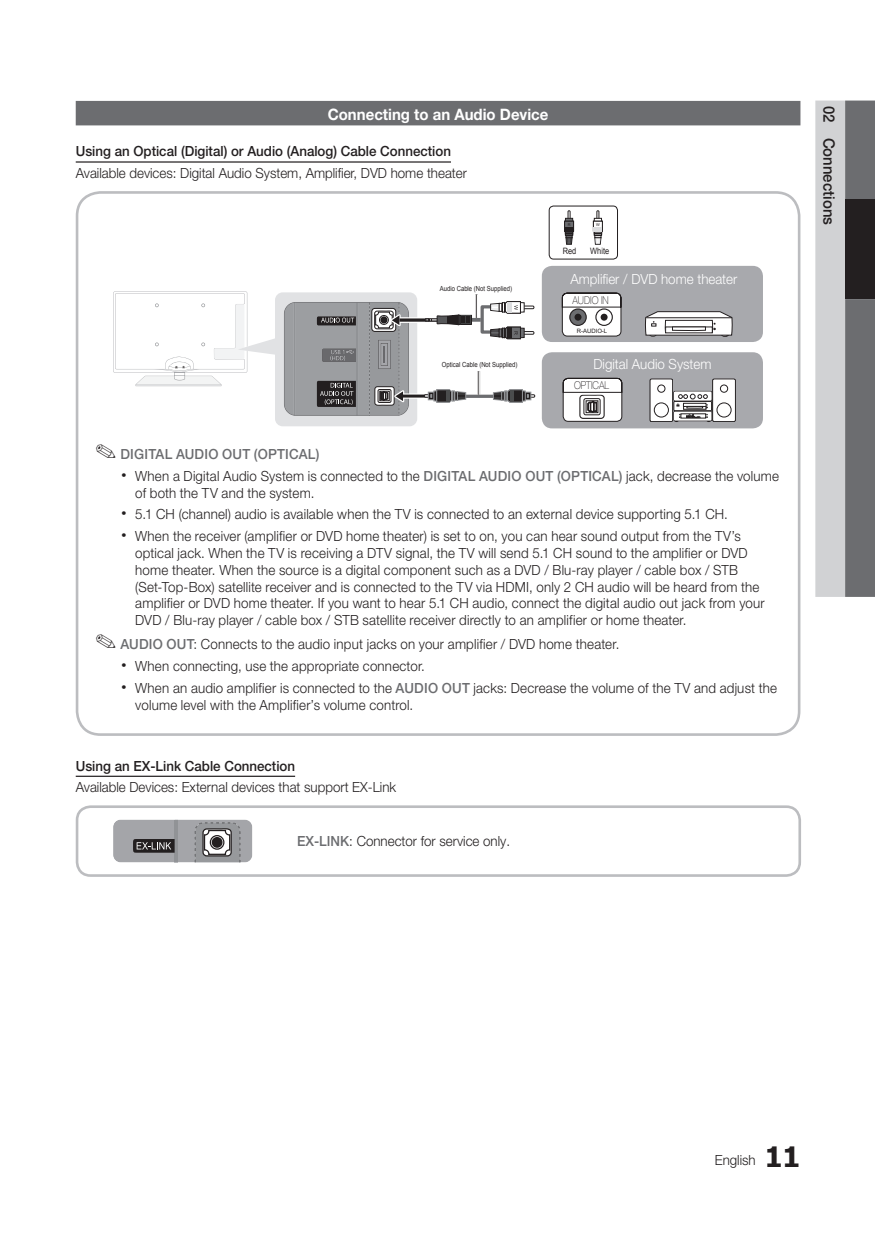
<style>
.page{position:relative;width:875px;height:1242px;background:#fff}
.page>*{position:absolute;margin:0;border:0;box-sizing:border-box;transform-origin:0 0}
.t1{font:700 15.75px "Helvetica Neue LT Pro";color:#fff;scale:.95 1}
.t2{font:500 15.75px "Helvetica Neue LT Pro";color:#231f20;scale:.95 1}
.t3{font:300 14px/21.7px "Helvetica Neue LT Pro";letter-spacing:.015em;color:#231f20;scale:.95 1}
.t4{font:500 14px "Helvetica Neue LT Pro";color:#231f20;scale:.95 1}
.t5{font:300 14px "Helvetica Neue LT Pro";color:#fff;scale:.95 1}
.t6{font:100 10.85px "Helvetica Neue LT Pro";color:#231f20;scale:.85 1}
.t7{font:8.75px "Arial";color:#231f20;scale:.85 1}
.t8{font:7px "Arial";color:#231f20;scale:.85 1}
.t9{font:5.95px "Arial";color:#231f20}
.t10{font:3.85px "Arial";color:#231f20}
.s1{font-weight:500;color:#6c6d70}
.s2{font-family:"Tahoma";font-weight:700;font-size:28px}
</style>
<div class="page">
<div style="left:76px;top:191px;width:724px;height:544px;border:3px solid #bcbdc0;border-radius:23px"></div>
<svg style="left:815px;top:100px;width:59px;height:497px;background:#a5a6a8"></svg>
<div style="left:845px;top:200px;width:29px;height:99px;background:#231f20"></div>
<div style="left:76px;top:101px;width:724px;height:24px;background:#6c6d70"></div>
<hr style="left:76px;top:161px;width:375px;height:2px;background:#231f20">
<hr style="left:76px;top:775px;width:219px;height:1px;background:#231f20">
<svg style="left:113px;top:819px;width:139px;height:43px;background:#9a9a9d"></svg>
<svg style="left:210px;top:835px;width:14px;height:14px"></svg>
<div style="left:210px;top:835px;width:14px;height:14px;border:1px solid #231f20;border-radius:50%"></div>
<div style="left:212px;top:836px;width:10px;height:11px;background:#231f20;border-radius:50%"></div>
<div style="left:76px;top:805px;width:725px;height:71px;border:3px solid #bcbdc0;border-radius:14px"></div>
<div style="left:541px;top:266px;width:221px;height:76px;background:#a8a9ad;border-radius:10px"></div>
<div style="left:541px;top:352px;width:221px;height:76px;background:#a8a9ad;border-radius:10px"></div>
<svg style="left:561px;top:292px;width:60px;height:45px;background:#ccc"></svg>
<div style="left:673px;top:391px;width:39px;height:10px;border:1px solid #231f20"></div>
<div style="left:674px;top:391px;width:37px;height:9px;background:#999797"></div>
<div style="left:674px;top:392px;width:37px;height:8px;background:#fff"></div>
<div style="left:673px;top:401px;width:38px;height:10px;border:1px solid #231f20"></div>
<div style="left:673px;top:411px;width:39px;height:10px;border:1px solid #231f20"></div>
<div style="left:674px;top:411px;width:37px;height:9px;background:#fff"></div>
<svg style="left:674px;top:394px;width:36px;height:27px"></svg>
<div style="left:649px;top:379px;width:23px;height:43px;border:1px solid #231f20"></div>
<svg style="left:650px;top:379px;width:22px;height:42px"></svg>
<div style="left:650px;top:380px;width:21px;height:41px;background:#fff"></div>
<div style="left:654px;top:402px;width:14px;height:15px;border:1px solid #231f20;border-radius:50%"></div>
<div style="left:657px;top:385px;width:8px;height:7px;border:1px solid #231f20;border-radius:50%"></div>
<div style="left:712px;top:379px;width:23px;height:43px;border:1px solid #231f20"></div>
<div style="left:712px;top:379px;width:23px;height:42px;border:1px solid #231f20"></div>
<div style="left:713px;top:379px;width:21px;height:42px;background:#9f9d9d"></div>
<div style="left:713px;top:380px;width:21px;height:41px;background:#fff"></div>
<div style="left:716px;top:402px;width:15px;height:15px;border:1px solid #231f20;border-radius:50%"></div>
<div style="left:720px;top:385px;width:7px;height:7px;border:1px solid #231f20;border-radius:50%"></div>
<svg style="left:562px;top:377px;width:60px;height:45px;background:#cecdce"></svg>
<svg style="left:417px;top:318px;width:8px;height:4px"></svg>
<svg style="left:113px;top:291px;width:304px;height:135px"></svg>
<hr style="left:402px;top:394px;width:37px;height:3px;background:#231f20">
<svg style="left:466px;top:394px;width:27px;height:4px"></svg>
<svg style="left:493px;top:389px;width:42px;height:13px"></svg>
<svg style="left:424px;top:389px;width:42px;height:13px"></svg>
<div style="left:548px;top:206px;width:70px;height:53px;border:1px solid #231f20;border-radius:4px"></div>
<svg style="left:593px;top:210px;width:9px;height:35px"></svg>
<svg style="left:564px;top:210px;width:10px;height:35px"></svg>
<svg style="left:645px;top:311px;width:87px;height:25px;background:#c5c4c4"></svg>
<svg style="left:425px;top:294px;width:109px;height:45px"></svg>
<svg style="left:477px;top:371px;width:3px;height:23px"></svg>
<p class="t1" style="left:328px;top:104px;width:234px">Connecting to an Audio Device</p>
<p class="t4" style="left:76px;top:143px;width:396px">Using an Optical (Digital) or Audio (Analog) Cable Connection</p>
<p class="t3" style="left:76px;top:162px;width:413px">Available devices: Digital Audio System, Amplifier, DVD home theater</p>
<p class="t8" style="left:440px;top:283px;width:86px">Audio Cable (Not Supplied)</p>
<p class="t8" style="left:442px;top:360px;width:90px">Optical Cable (Not Supplied)</p>
<p class="t10" style="left:567px;top:222px;width:4px">R</p>
<p class="t10" style="left:596px;top:222px;width:5px">W</p>
<p class="t7" style="left:562px;top:246px;width:18px">Red</p>
<p class="t7" style="left:590px;top:246px;width:24px">White</p>
<p class="t5" style="left:570px;top:271px;width:177px">Amplifier / DVD home theater</p>
<p class="t6" style="left:572px;top:293px;width:44px">AUDIO IN</p>
<p class="t9" style="left:576px;top:326px;width:32px">R-AUDIO-L</p>
<p class="t5" style="left:593px;top:355px;width:126px">Digital Audio System</p>
<p class="t6" style="left:574px;top:378px;width:43px">OPTICAL</p>
<p class="t3" style="left:135px;top:443px;width:679px;text-indent:-40px">✎ <span class="s1">DIGITAL AUDIO OUT (OPTICAL)<br></span>When a Digital Audio System is connected to the <span class="s1">DIGITAL AUDIO OUT (OPTICAL)</span> jack, decrease the volume</p>
<p class="t3" style="left:135px;top:481px;width:639px">of both the TV and the system.<br>5.1 CH (channel) audio is available when the TV is connected to an external device supporting 5.1 CH.<br>When the receiver (amplifier or DVD home theater) is set to on, you can hear sound output from the TV’s</p>
<p class="t3" style="left:135px;top:544px;width:664px;line-height:16.8px">optical jack. When the TV is receiving a DTV signal, the TV will send 5.1 CH sound to the amplifier or DVD home theater. When the source is a digital component such as a DVD / Blu-ray player / cable box / STB (Set-Top-Box) satellite receiver and is connected to the TV via HDMI, only 2 CH audio will be heard from the amplifier or DVD home theater. If you want to hear 5.1 CH audio, connect the digital audio out jack from your DVD / Blu-ray player / cable box / STB satellite receiver directly to an amplifier or home theater.</p>
<p class="t3" style="left:135px;top:633px;width:677px;text-indent:-40px">✎ <span class="s1">AUDIO OUT</span>: Connects to the audio input jacks on your amplifier / DVD home theater.<br>When connecting, use the appropriate connector.<br>When an audio amplifier is connected to the <span class="s1">AUDIO OUT</span> jacks: Decrease the volume of the TV and adjust the</p>
<p class="t3" style="left:135px;top:693px;width:294px">volume level with the Amplifier’s volume control.</p>
<p class="t4" style="left:76px;top:757px;width:232px">Using an EX-Link Cable Connection</p>
<p class="t3" style="left:76px;top:776px;width:339px">Available Devices: External devices that support EX-Link</p>
<p class="t3" style="left:297px;top:829px;width:226px"><span class="s1">EX-LINK</span>: Connector for service only.</p>
<p class="t2" style="left:838px;top:105px;width:127px;rotate:90deg">02 Connections</p>
<p class="t3" style="left:714px;top:1148px;width:92px">English <span class="s2">11</span></p>
</div>
